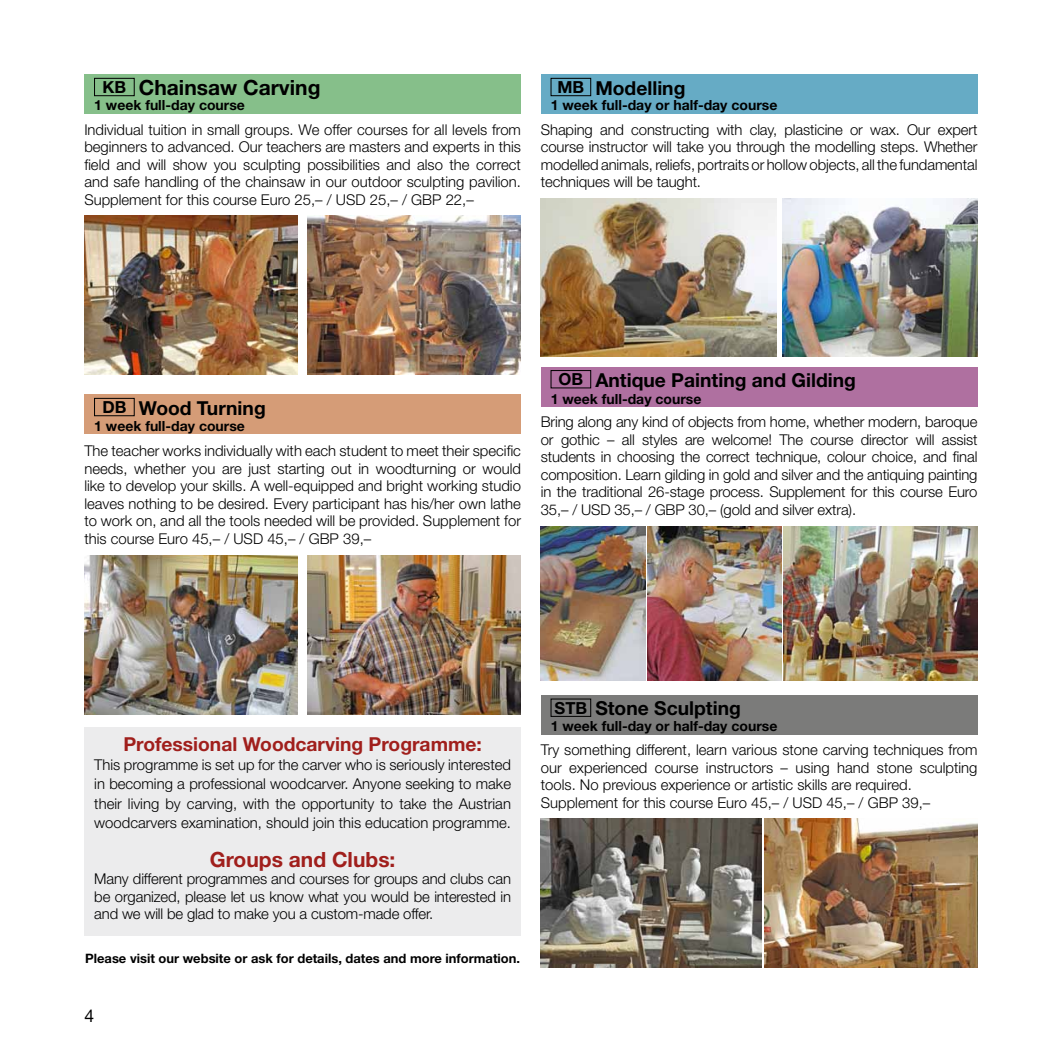
<style>
.page{position:relative;width:1042px;height:1042px;background:#fff}
.page>*{position:absolute;margin:0;border:0;box-sizing:border-box;transform-origin:0 0}
.t1{font:700 21px "Helvetica Neue LT Std";color:#000}
.t2{font:700 21px "Helvetica Neue LT Std";color:#a01f1c}
.t3{font:700 19.25px "Helvetica Neue LT Std";color:#000}
.t4{font:700 19.25px "Helvetica Neue LT Std";color:#a01f1c}
.t5{font:17.5px "Helvetica Neue LT Std";color:#000}
.t6{font:300 14.88px/17.5px "Helvetica Neue LT Std";color:#000;text-align:justify}
.t7{font:700 14px "Helvetica Neue LT Std";color:#000}
.t8{font:700 12.95px "Helvetica Neue LT Std";color:#000}
.s1{font-size:16.62px}
</style>
<div class="page">
<div style="left:84px;top:394px;width:437px;height:40px;background:#d59c77"></div>
<div style="left:94px;top:398px;width:40px;height:18px;border:1px solid #000"></div>
<div style="left:84px;top:74px;width:437px;height:40px;background:#86bf8a"></div>
<div style="left:94px;top:78px;width:40px;height:18px;border:1px solid #000"></div>
<div style="left:541px;top:74px;width:436px;height:40px;background:#66abc5"></div>
<div style="left:551px;top:78px;width:40px;height:18px;border:1px solid #000"></div>
<div style="left:541px;top:695px;width:436px;height:40px;background:#7b7b7a"></div>
<div style="left:551px;top:699px;width:40px;height:17px;border:1px solid #000"></div>
<div style="left:541px;top:367px;width:436px;height:40px;background:#af70a0"></div>
<div style="left:551px;top:370px;width:40px;height:18px;border:1px solid #000"></div>
<img style="left:647px;top:526px;width:134px;height:154px">
<img style="left:783px;top:198px;width:194px;height:159px">
<img style="left:764px;top:818px;width:213px;height:149px">
<div style="left:84px;top:727px;width:437px;height:208px;background:#ececed"></div>
<img style="left:84px;top:216px;width:214px;height:159px">
<img style="left:308px;top:216px;width:213px;height:159px">
<img style="left:84px;top:556px;width:214px;height:158px">
<img style="left:541px;top:526px;width:104px;height:155px">
<img style="left:784px;top:526px;width:193px;height:155px">
<img style="left:308px;top:556px;width:213px;height:158px">
<img style="left:541px;top:818px;width:221px;height:149px">
<img style="left:541px;top:198px;width:235px;height:159px">
<h1 class="t1" style="left:103px;top:74px;width:219px"><span class="s1">KB</span> Chainsaw Carving</h1>
<p class="t7" style="left:94px;top:97px;width:152px">1 week full-day course</p>
<p class="t6" style="left:84px;top:120px;width:438px">Individual tuition in small groups. We offer courses for all levels from beginners to advanced. Our teachers are masters and experts in this field and will show you sculpting possibilities and also the correct and safe handling of the chainsaw in our outdoor sculpting pavilion.<br>Supplement for this course Euro 25,– / USD 25,– / GBP 22,–</p>
<p class="t3" style="left:557px;top:76px;width:129px"><span class="s1">MB</span> Modelling</p>
<p class="t7" style="left:551px;top:97px;width:228px">1 week full-day or half-day course</p>
<p class="t6" style="left:541px;top:120px;width:438px">Shaping and constructing with clay, plasticine or wax. Our expert course instructor will take you through the modelling steps. Whether modelled animals, reliefs, portraits or hollow objects, all the fundamental techniques will be taught.</p>
<p class="t3" style="left:102px;top:396px;width:165px"><span class="s1">DB</span> Wood Turning</p>
<p class="t7" style="left:94px;top:417px;width:152px">1 week full-day course</p>
<p class="t6" style="left:84px;top:442px;width:438px">The teacher works individually with each student to meet their specific needs, whether you are just starting out in woodturning or would like to develop your skills. A well-equipped and bright working studio leaves nothing to be desired. Every participant has his/her own lathe to work on, and all the tools needed will be provided. Supplement for this course Euro 45,– / USD 45,– / GBP 39,–</p>
<p class="t3" style="left:558px;top:368px;width:299px"><span class="s1">OB</span> Antique Painting and Gilding</p>
<p class="t7" style="left:551px;top:390px;width:152px">1 week full-day course</p>
<p class="t6" style="left:541px;top:413px;width:438px">Bring along any kind of objects from home, whether modern, baroque or gothic – all styles are welcome! The course director will assist students in choosing the correct technique, colour choice, and final composition. Learn gilding in gold and silver and the antiquing painting in the traditional 26-stage process. Supplement for this course Euro 35,– / USD 35,– / GBP 30,– (gold and silver extra).</p>
<p class="t4" style="left:123px;top:732px;width:360px">Professional Woodcarving Programme:</p>
<p class="t6" style="left:94px;top:755px;width:418px;line-height:19.2px">This programme is set up for the carver who is seriously interested in becoming a professional woodcarver. Anyone seeking to make their living by carving, with the opportunity to take the Austrian woodcarvers examination, should join this education programme.</p>
<h1 class="t2" style="left:210px;top:846px;width:187px">Groups and Clubs:</h1>
<p class="t6" style="left:94px;top:870px;width:418px">Many different programmes and courses for groups and clubs can be organized, please let us know what you would be interested in and we will be glad to make you a custom-made offer.</p>
<p class="t8" style="left:85px;top:951px;width:436px">Please visit our website or ask for details, dates and more information.</p>
<p class="t5" style="left:84px;top:1005px;width:11px">4</p>
<p class="t3" style="left:554px;top:696px;width:188px"><span class="s1">STB</span> Stone Sculpting</p>
<p class="t7" style="left:551px;top:717px;width:228px">1 week full-day or half-day course</p>
<p class="t6" style="left:541px;top:741px;width:438px;text-align:left">Try something different, learn various stone carving techniques from our experienced course instructors – using hand stone sculpting tools. No previous experience or artistic skills are required.<br>Supplement for this course Euro 45,– / USD 45,– / GBP 39,–</p>
</div>
